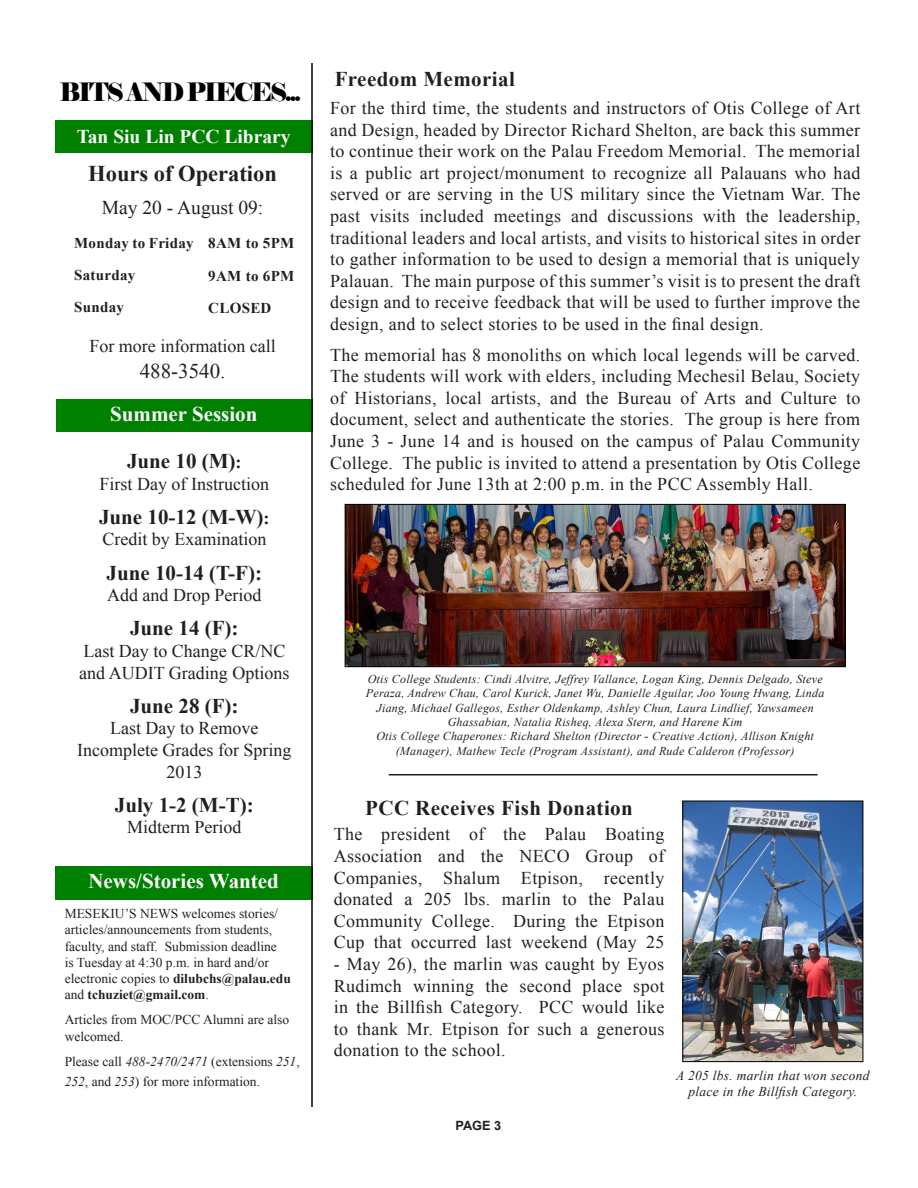
<style>
.page{position:relative;width:918px;height:1188px;background:#fff}
.page>*{position:absolute;margin:0;border:0;box-sizing:border-box;transform-origin:0 0}
.Body_Text{font:25.2px "Elephant";letter-spacing:-.08em;color:#000;scale:.95 1}
.t1{font:700 22.5px "Times New Roman";color:#231f20}
.t2{font:700 21px "Times New Roman";letter-spacing:.02em;color:#231f20}
.t3{font:700 21px "Times New Roman";color:#fff}
.t4{font:21px "Times New Roman";color:#231f20}
.t5{font:700 19.5px "Times New Roman";color:#fff}
.t6{font:19.5px "Times New Roman";color:#231f20}
.t7{font:18px/21.6px "Times New Roman";letter-spacing:.02em;color:#231f20;text-align:justify}
.t8{font:18px/21.6px "Times New Roman";color:#231f20}
.t9{font:700 15px "Times New Roman";letter-spacing:.02em;color:#231f20}
.t10{font:13.5px/16.2px "Times New Roman";color:#231f20}
.t11{font:italic 13.5px/16.2px "Times New Roman";letter-spacing:.02em;color:#231f20;text-align:center}
.t12{font:700 12.75px "Arial";color:#231f20}
.t13{font:italic 12px/14.4px "Times New Roman";letter-spacing:.02em;color:#231f20;text-align:center}
.s1{font-size:18px}
.s2{font-weight:700}
.s3{font-style:italic}
</style>
<div class="page">
<div style="left:55px;top:866px;width:258px;height:34px;background:#008000"></div>
<div style="left:55px;top:120px;width:257px;height:33px;background:#008000"></div>
<div style="left:56px;top:399px;width:257px;height:32px;background:#008000"></div>
<hr style="left:311px;top:63px;width:2px;height:1044px;background:#000">
<hr style="left:389px;top:774px;width:429px;height:2px;background:#231f20">
<img style="left:684px;top:803px;width:177px;height:257px">
<div style="left:682px;top:801px;width:181px;height:261px;border:1px solid #000"></div>
<img style="left:347px;top:506px;width:497px;height:159px">
<div style="left:345px;top:504px;width:501px;height:163px;border:1px solid #000"></div>
<p class="Body_Text" style="left:59px;top:76px;width:256px">BITS AND PIECES...</p>
<p class="t5" style="left:77px;top:123px;width:215px">Tan Siu Lin PCC Library</p>
<p class="t1" style="left:88px;top:158px;width:190px">Hours of Operation</p>
<p class="t6" style="left:102px;top:194px;width:163px">May 20 - August 09:</p>
<p class="t9" style="left:74px;top:232px;width:121px">Monday to Friday</p>
<p class="t9" style="left:74px;top:265px;width:63px">Saturday</p>
<p class="t9" style="left:74px;top:297px;width:51px">Sunday</p>
<p class="t9" style="left:208px;top:233px;width:88px">8AM to 5PM</p>
<p class="t9" style="left:208px;top:265px;width:88px">9AM to 6PM</p>
<p class="t9" style="left:208px;top:298px;width:65px">CLOSED</p>
<p class="t8" style="left:89px;top:335px;width:188px">For more information call</p>
<p class="t4" style="left:140px;top:356px;width:87px">488-3540.</p>
<p class="t3" style="left:110px;top:399px;width:149px">Summer Session</p>
<p class="t2" style="left:127px;top:446px;width:116px">June 10 (M)<span class="s1">:</span></p>
<p class="t8" style="left:100px;top:472px;width:171px">First Day of Instruction</p>
<p class="t2" style="left:99px;top:502px;width:172px">June 10-12 (M-W)<span class="s1">:</span></p>
<p class="t8" style="left:102px;top:528px;width:165px">Credit by Examination</p>
<p class="t2" style="left:107px;top:558px;width:157px">June 10-14 (T-F):</p>
<p class="t8" style="left:107px;top:584px;width:156px">Add and Drop Period</p>
<p class="t2" style="left:130px;top:614px;width:110px">June 14 (F):</p>
<p class="t8" style="left:79px;top:640px;width:212px">Last Day to Change CR/NC and AUDIT Grading Options</p>
<p class="t2" style="left:130px;top:691px;width:110px">June 28 (F):</p>
<p class="t8" style="left:77px;top:717px;width:216px;text-align:center">Last Day to Remove<br>Incomplete Grades for Spring<br>2013</p>
<p class="t2" style="left:115px;top:790px;width:140px">July 1-2 (M-T):</p>
<p class="t8" style="left:127px;top:816px;width:116px">Midterm Period</p>
<p class="t3" style="left:88px;top:867px;width:192px">News/Stories Wanted</p>
<p class="t10" style="left:65px;top:905px;width:228px">MESEKIU’S NEWS welcomes stories/ articles/announcements from students, faculty, and staff. Submission deadline<br>is Tuesday at 4:30 p.m. in hard and/or electronic copies to <span class="s2">dilubchs@palau.edu </span>and <span class="s2">tchuziet@gmail.com</span>.</p>
<p class="t10" style="left:65px;top:1012px;width:226px">Articles from MOC/PCC Alumni are also welcomed.</p>
<p class="t10" style="left:65px;top:1051px;width:237px;line-height:19.8px">Please call <span class="s3">488-2470/2471</span> (extensions <span class="s3">251</span>,<br><span class="s3">252</span>, and <span class="s3">253</span>) for more information.</p>
<p class="t2" style="left:335px;top:65px;width:182px">Freedom Memorial</p>
<p class="t7" style="left:330px;top:97px;width:532px">For the third time, the students and instructors of Otis College of Art and Design, headed by Director Richard Shelton, are back this summer to continue their work on the Palau Freedom Memorial. The memorial is a public art project/monument to recognize all Palauans who had served or are serving in the US military since the Vietnam War. The past visits included meetings and discussions with the leadership, traditional leaders and local artists, and visits to historical sites in order to gather information to be used to design a memorial that is uniquely Palauan. The main purpose of this summer’s visit is to present the draft design and to receive feedback that will be used to further improve the design, and to select stories to be used in the final design.</p>
<p class="t7" style="left:330px;top:344px;width:532px">The memorial has 8 monoliths on which local legends will be carved.<br>The students will work with elders, including Mechesil Belau, Society of Historians, local artists, and the Bureau of Arts and Culture to document, select and authenticate the stories. The group is here from June 3 - June 14 and is housed on the campus of Palau Community College. The public is invited to attend a presentation by Otis College scheduled for June 13th at 2:00 p.m. in the PCC Assembly Hall.</p>
<p class="t13" style="left:366px;top:671px;width:460px">Otis College Students: Cindi Alvitre, Jeffrey Vallance, Logan King, Dennis Delgado, Steve Peraza, Andrew Chau, Carol Kurick, Janet Wu, Danielle Aguilar, Joo Young Hwang, Linda Jiang, Michael Gallegos, Esther Oldenkamp, Ashley Chun, Laura Lindlief, Yawsameen Ghassabian, Natalia Risheq, Alexa Stern, and Harene Kim</p>
<p class="t13" style="left:376px;top:729px;width:439px">Otis College Chaperones: Richard Shelton (Director - Creative Action), Allison Knight (Manager), Mathew Tecle (Program Assistant), and Rude Calderon (Professor)</p>
<p class="t2" style="left:365px;top:793px;width:269px">PCC Receives Fish Donation</p>
<p class="t7" style="left:334px;top:823px;width:332px">The president of the Palau Boating Association and the NECO Group of Companies, Shalum Etpison, recently donated a 205 lbs. marlin to the Palau Community College. During the Etpison Cup that occurred last weekend (May 25</p>
<p class="t7" style="left:334px;top:953px;width:332px">- May 26), the marlin was caught by Eyos Rudimch winning the second place spot in the Billfish Category. PCC would like to thank Mr. Etpison for such a generous donation to the school.</p>
<p class="t12" style="left:455px;top:1117px;width:47px">PAGE 3</p>
<p class="t11" style="left:676px;top:1067px;width:195px">A 205 lbs. marlin that won second place in the Billfish Category.</p>
</div>
